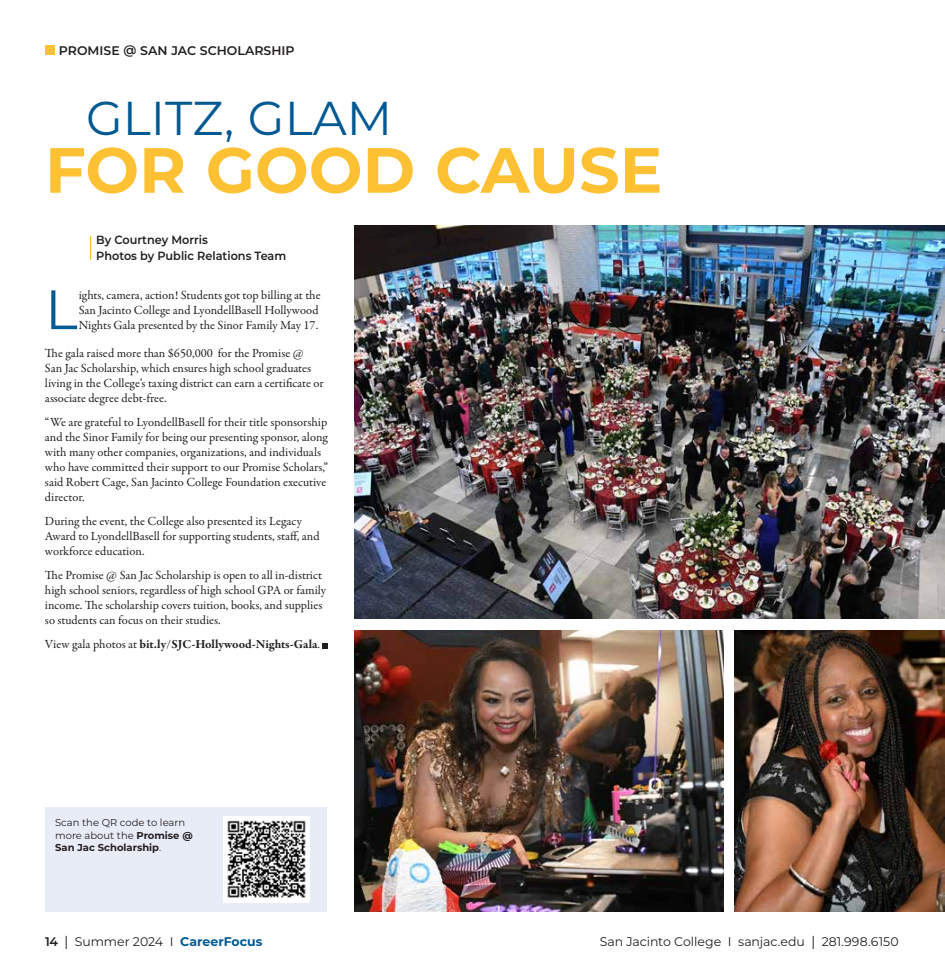
<style>
.page{position:relative;width:945px;height:979px;background:#fff}
.page>*{position:absolute;margin:0;border:0;box-sizing:border-box;transform-origin:0 0}
.t1{font:700 63.75px "Montserrat";color:#fec134}
.t2{font:55.38px "Montserrat";color:#005993}
.t3{font:47.5px "Montserrat";color:#005993}
.t4{font:12.5px/15px "Garamond Premr Pro";color:#231f20}
.t5{font:12.5px "Montserrat";letter-spacing:-.005em;color:#231f20}
.t6{font:700 12.5px "Garamond Premr Pro";color:#231f20}
.t7{font:600 12.5px "Montserrat";color:#231f20}
.t8{font:600 11.88px "Montserrat";color:#231f20;scale:.95 1}
.t9{font:10px/12.5px "Montserrat";color:#231f20}
.s1{font-weight:400}
.s2{font-weight:700}
.s3{font-weight:600}
.s4{font-size:18.75px}
.s5{font-weight:700;color:#005993}
</style>
<div class="page">
<svg style="left:323px;top:643px;width:5px;height:5px"></svg>
<svg style="left:90px;top:236px;width:1px;height:24px"></svg>
<div style="left:45px;top:807px;width:281px;height:104px;background:#e8ecf7"></div>
<img style="left:224px;top:816px;width:85px;height:86px">
<img style="left:355px;top:225px;width:590px;height:394px">
<img style="left:355px;top:630px;width:368px;height:281px">
<img style="left:734px;top:630px;width:211px;height:281px">
<div style="left:45px;top:45px;width:10px;height:10px;background:#fec134"></div>
<p class="t7" style="left:59px;top:42px;width:237px">PROMISE @ SAN JAC SCHOLARSHIP</p>
<h3 class="t3" style="left:86px;top:85px;width:308px">GLITZ, GLAM</h3>
<h1 class="t1" style="left:45px;top:124px;width:619px">FOR GOOD CAUSE</h1>
<p class="t8" style="left:96px;top:232px;width:119px">By Courtney Morris</p>
<p class="t8" style="left:96px;top:247px;width:202px">Photos by Public Relations Team</p>
<h2 class="t2" style="left:45px;top:271px;width:34px">L</h2>
<p class="t4" style="left:79px;top:288px;width:243px">ights, camera, action! Students got top billing at the<br>San Jacinto College and LyondellBasell Hollywood<br>Nights Gala presented by the Sinor Family May 17.</p>
<p class="t4" style="left:45px;top:346px;width:280px">The gala raised more than $650,000 for the Promise @ San Jac Scholarship, which ensures high school graduates living in the College’s taxing district can earn a certificate or associate degree debt-free.</p>
<p class="t4" style="left:45px;top:415px;width:285px">“We are grateful to LyondellBasell for their title sponsorship and the Sinor Family for being our presenting sponsor, along with many other companies, organizations, and individuals who have committed their support to our Promise Scholars,” said Robert Cage, San Jacinto College Foundation executive director.</p>
<p class="t4" style="left:45px;top:514px;width:276px">During the event, the College also presented its Legacy<br>Award to LyondellBasell for supporting students, staff, and workforce education.</p>
<p class="t4" style="left:45px;top:568px;width:283px">The Promise @ San Jac Scholarship is open to all in-district high school seniors, regardless of high school GPA or family income. The scholarship covers tuition, books, and supplies so students can focus on their studies.</p>
<p class="t6" style="left:45px;top:636px;width:277px"><span class="s1">View gala photos at</span> bit.ly/SJC-Hollywood-Nights-Gala<span class="s1">.</span></p>
<p class="t9" style="left:55px;top:816px;width:139px">Scan the QR code to learn more about the <span class="s2">Promise @<br>San Jac Scholarship</span>.</p>
<p class="t5" style="left:45px;top:933px;width:219px"><span class="s3">14</span> <span class="s4">I</span> Summer 2024 I <span class="s5">CareerFocus</span></p>
<p class="t5" style="left:600px;top:933px;width:301px">San Jacinto College I sanjac.edu <span class="s4">I</span> 281.998.6150</p>
</div>
